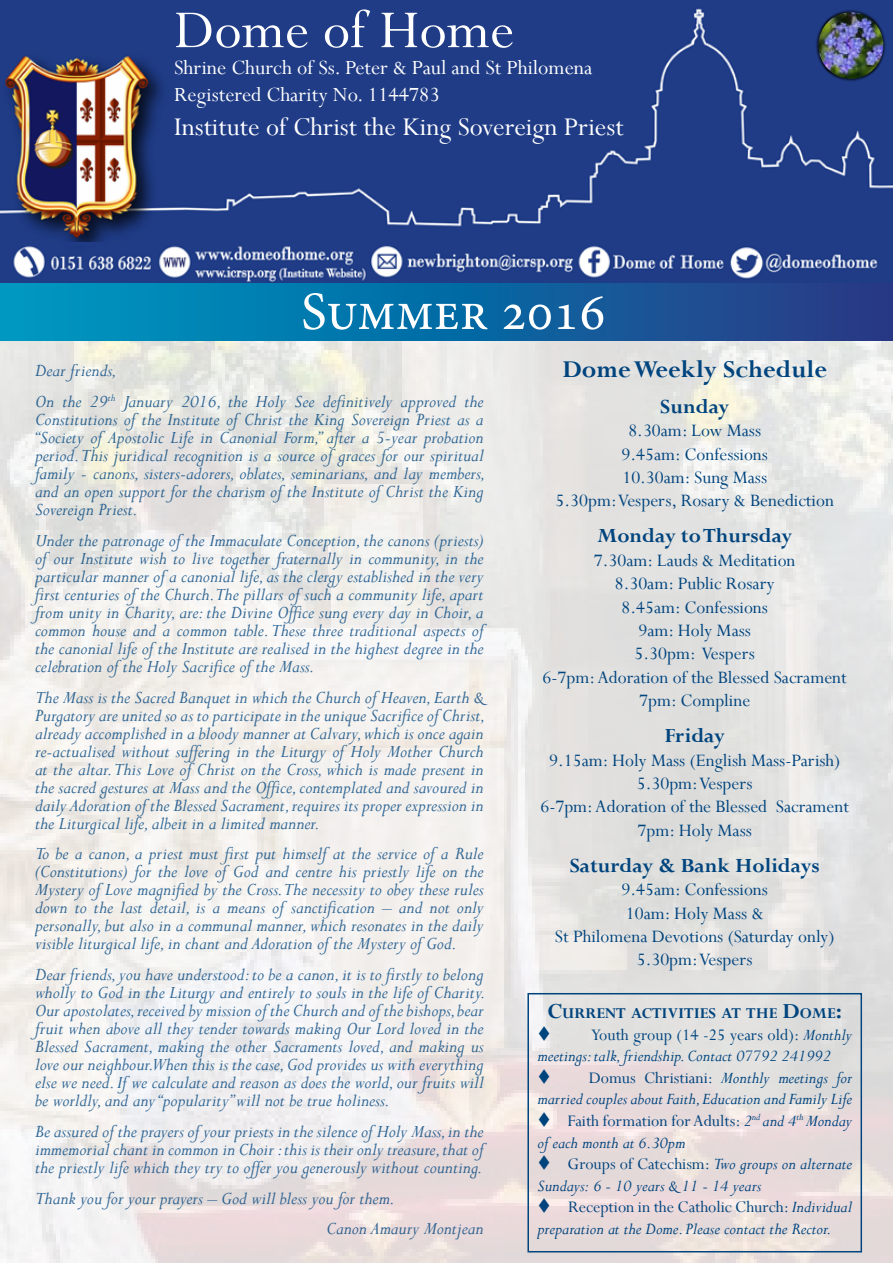
<style>
.page{position:relative;width:893px;height:1263px;background:#fff}
.page>*{position:absolute;margin:0;border:0;box-sizing:border-box;transform-origin:0 0}
.t1{font:60px "Perpetua";color:#fff}
.t2{font:54px "Minion Pro";color:#fff}
.t3{font:28.5px "Perpetua";color:#fff}
.t4{font:700 27px "Perpetua";color:#00447e}
.t5{font:22.5px/27px "Perpetua";color:#fff}
.t6{font:700 22.5px "Perpetua";color:#00447e}
.t7{font:italic 19.5px/18px "Perpetua";color:#00447e;text-align:justify}
.t8{font:19.5px/23.4px "Perpetua";color:#00447e;text-align:center}
.t9{font:italic 18px/21.6px "Perpetua";color:#00447e}
.t10{font:700 16.8px "Perpetua";color:#00447e}
.s1{font-size:24px}
.s2{font-style:normal}
</style>
<div class="page">
<img style="left:0;top:341px;width:893px;height:922px">
<div style="left:527px;top:993px;width:335px;height:259px;border:2px solid #00447e"></div>
<img style="left:0;top:0;width:893px;height:242px">
<div style="left:0;top:282px;width:893px;height:59px;background:linear-gradient(to right,#009bc3,#253985)"></div>
<div style="left:0;top:242px;width:893px;height:41px;background:#203c86"></div>
<img style="left:9px;top:246px;width:869px;height:35px">
<img style="left:817px;top:11px;width:68px;height:69px">
<div style="left:815px;top:9px;width:71px;height:73px;border:3px solid #000;border-radius:50%"></div>
<h1 class="t1" style="left:174px;top:-8px;width:342px">Dome of Home</h1>
<p class="t5" style="left:174px;top:54px;width:420px">Shrine Church of Ss. Peter &amp; Paul and St Philomena<br>Registered Charity No. 1144783</p>
<h3 class="t3" style="left:174px;top:109px;width:451px">Institute of Christ the King Sovereign Priest</h3>
<h2 class="t2" style="left:301px;top:276px;width:306px">Summer 2016</h2>
<p class="t7" style="left:35px;top:355px;width:450px;line-height:30.8px">Dear friends,<br>On the 29<sup>th</sup> January 2016, the Holy See definitively approved the</p>
<p class="t7" style="left:35px;top:410px;width:452px">Constitutions of the Institute of Christ the King Sovereign Priest as a “Society of Apostolic Life in Canonial Form,” after a 5-year probation period. This juridical recognition is a source of graces for our spiritual family - canons, sisters-adorers, oblates, seminarians, and lay members, and an open support for the charism of the Institute of Christ the King Sovereign Priest.</p>
<p class="t7" style="left:35px;top:531px;width:450px">Under the patronage of the Immaculate Conception, the canons (priests) of our Institute wish to live together fraternally in community, in the particular manner of a canonial life, as the clergy established in the very first centuries of the Church.The pillars of such a community life, apart from unity in Charity, are: the Divine Office sung every day in Choir, a common house and a common table. These three traditional aspects of the canonial life of the Institute are realised in the highest degree in the celebration of the Holy Sacrifice of the Mass.</p>
<p class="t7" style="left:35px;top:687px;width:452px">The Mass is the Sacred Banquet in which the Church of Heaven, Earth &amp; Purgatory are united so as to participate in the unique Sacrifice of Christ, already accomplished in a bloody manner at Calvary, which is once again re-actualised without suffering in the Liturgy of Holy Mother Church at the altar. This Love of Christ on the Cross, which is made present in the sacred gestures at Mass and the Office, contemplated and savoured in daily Adoration of the Blessed Sacrament, requires its proper expression in the Liturgical life, albeit in a limited manner.</p>
<p class="t7" style="left:35px;top:844px;width:450px">To be a canon, a priest must first put himself at the service of a Rule (Constitutions) for the love of God and centre his priestly life on the Mystery of Love magnified by the Cross.The necessity to obey these rules down to the last detail, is a means of sanctification – and not only personally, but also in a communal manner, which resonates in the daily visible liturgical life, in chant and Adoration of the Mystery of God.</p>
<p class="t7" style="left:35px;top:965px;width:452px">Dear friends, you have understood: to be a canon, it is to firstly to belong wholly to God in the Liturgy and entirely to souls in the life of Charity.<br>Our apostolates, received by mission of the Church and of the bishops, bear fruit when above all they tender towards making Our Lord loved in the Blessed Sacrament, making the other Sacraments loved, and making us love our neighbour.When this is the case, God provides us with everything else we need. If we calculate and reason as does the world, our fruits will be worldly, and any “popularity” will not be true holiness.</p>
<p class="t7" style="left:35px;top:1121px;width:450px">Be assured of the prayers of your priests in the silence of Holy Mass, in the immemorial chant in common in Choir : this is their only treasure, that of the priestly life which they try to offer you generously without counting.</p>
<p class="t7" style="left:326px;top:1182px;width:159px;line-height:30.8px;text-indent:-291px">Thank you for your prayers – God will bless you for them.<br>Canon Amaury Montjean</p>
<h3 class="t4" style="left:562px;top:352px;width:266px">Dome Weekly Schedule</h3>
<p class="t6" style="left:660px;top:392px;width:71px">Sunday</p>
<p class="t8" style="left:556px;top:418px;width:280px">8.30am: Low Mass<br>9.45am: Confessions<br>10.30am: Sung Mass<br>5.30pm: Vespers, Rosary &amp; Benediction</p>
<p class="t6" style="left:597px;top:522px;width:197px">Monday to Thursday</p>
<p class="t8" style="left:543px;top:548px;width:306px">7.30am: Lauds &amp; Meditation<br>8.30am: Public Rosary<br>8.45am: Confessions<br>9am: Holy Mass<br>5.30pm: Vespers<br>6-7pm: Adoration of the Blessed Sacrament<br>7pm: Compline</p>
<p class="t6" style="left:664px;top:721px;width:62px">Friday</p>
<p class="t8" style="left:540px;top:748px;width:310px">9.15am: Holy Mass (English Mass-Parish)<br>5.30pm: Vespers<br>6-7pm: Adoration of the Blessed Sacrament<br>7pm: Holy Mass</p>
<p class="t6" style="left:570px;top:851px;width:252px">Saturday &amp; Bank Holidays</p>
<p class="t8" style="left:555px;top:877px;width:281px">9.45am: Confessions<br>10am: Holy Mass &amp;<br>St Philomena Devotions (Saturday only)<br>5.30pm: Vespers</p>
<p class="t10" style="left:548px;top:1003px;width:296px"><span class="s1">C</span>URRENT ACTIVITIES AT THE <span class="s1">D</span>OME<span class="s1">:</span></p>
<p class="t9" style="left:537px;top:1023px;width:316px">▼ <span class="s2">Youth group (14 -25 years old):</span> Monthly meetings: talk, friendship. Contact 07792 241992</p>
<p class="t9" style="left:537px;top:1066px;width:316px">▼ <span class="s2">Domus Christiani:</span> Monthly meetings for married couples about Faith, Education and Family Life</p>
<p class="t9" style="left:537px;top:1109px;width:316px">▼ <span class="s2">Faith formation for Adults:</span> 2<sup>nd</sup> and 4<sup>th</sup> Monday of each month at 6.30pm</p>
<p class="t9" style="left:537px;top:1153px;width:316px">▼ <span class="s2">Groups of Catechism:</span> Two groups on alternate<br>Sundays: 6 - 10 years &amp; 11 - 14 years</p>
<p class="t9" style="left:537px;top:1196px;width:316px">▼ <span class="s2">Reception in the Catholic Church:</span> Individual preparation at the Dome. Please contact the Rector.</p>
</div>
